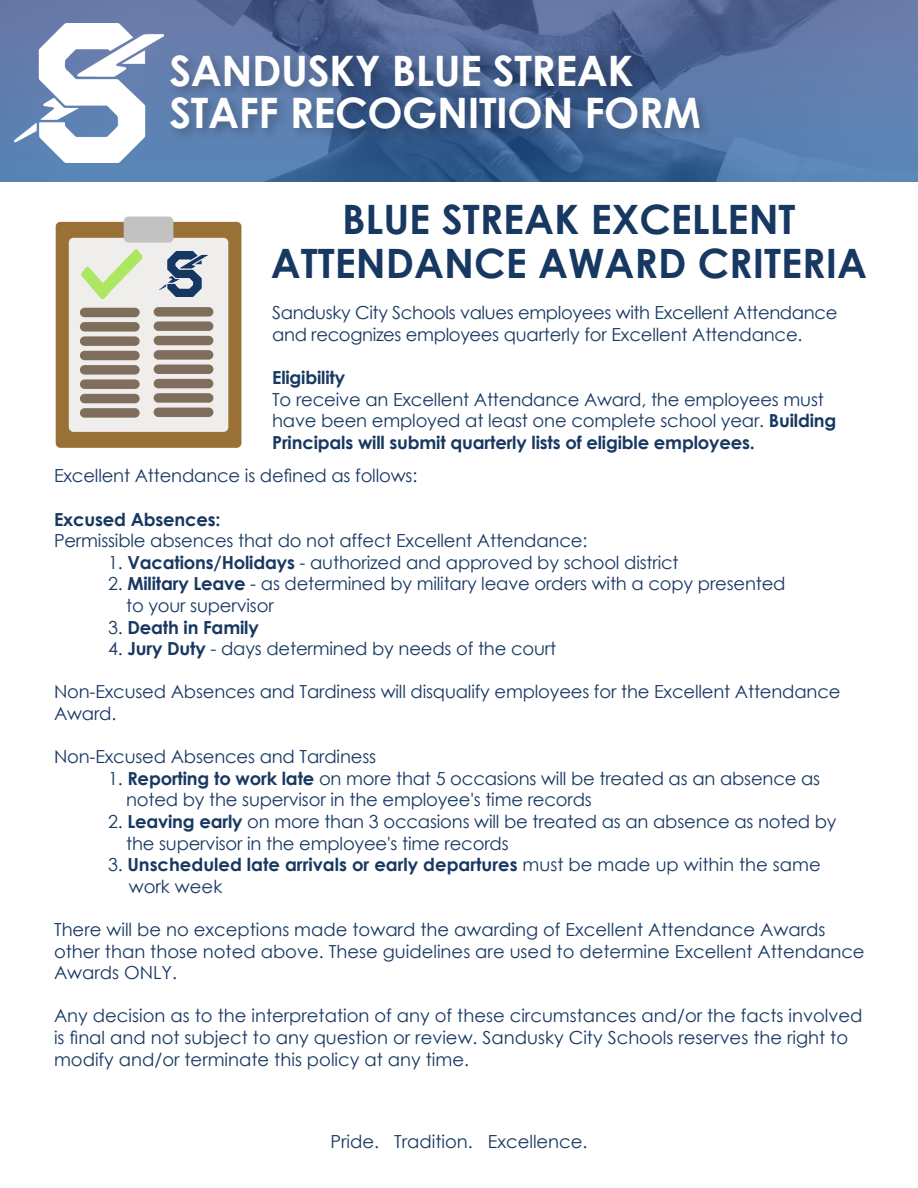
<style>
.page{position:relative;width:918px;height:1188px;background:#fff}
.page>*{position:absolute;margin:0;border:0;box-sizing:border-box;transform-origin:0 0}
.t1{font:700 42px "Century Gothic";letter-spacing:-.01em;color:#fff}
.t2{font:700 40.5px "Century Gothic";color:#173861}
.t3{font:18px/21.6px "Century Gothic";letter-spacing:-.01em;color:#173861}
.t4{font:700 18px "Century Gothic";color:#173861}
.s1{font-weight:700}
.s2{font-weight:400}
</style>
<div class="page">
<svg style="left:0;top:0;width:918px;height:181px;background:#5371a1"></svg>
<div style="left:168px;top:53px;width:544px;height:88px;background:#231f20;opacity:.28"></div>
<img style="left:15px;top:24px;width:149px;height:139px">
<div style="left:56px;top:222px;width:185px;height:226px;background:#997036;border-radius:5px"></div>
<div style="left:69px;top:238px;width:159px;height:194px;background:#f0eded;border-radius:5px"></div>
<div style="left:124px;top:217px;width:49px;height:26px;background:#c2c2c2;border-radius:5px"></div>
<svg style="left:81px;top:249px;width:62px;height:50px"></svg>
<div style="left:80px;top:308px;width:60px;height:9px;background:#806e5c;border-radius:5px"></div>
<div style="left:80px;top:322px;width:60px;height:10px;background:#806e5c;border-radius:5px"></div>
<div style="left:80px;top:336px;width:60px;height:10px;background:#806e5c;border-radius:5px"></div>
<div style="left:80px;top:351px;width:60px;height:9px;background:#806e5c;border-radius:5px"></div>
<div style="left:80px;top:365px;width:60px;height:10px;background:#806e5c;border-radius:5px"></div>
<div style="left:80px;top:379px;width:60px;height:10px;background:#806e5c;border-radius:5px"></div>
<div style="left:80px;top:394px;width:60px;height:9px;background:#806e5c;border-radius:5px"></div>
<div style="left:80px;top:408px;width:60px;height:10px;background:#806e5c;border-radius:5px"></div>
<div style="left:154px;top:307px;width:59px;height:10px;background:#806e5c;border-radius:5px"></div>
<div style="left:154px;top:321px;width:59px;height:10px;background:#806e5c;border-radius:5px"></div>
<div style="left:154px;top:336px;width:59px;height:9px;background:#806e5c;border-radius:5px"></div>
<div style="left:154px;top:350px;width:59px;height:10px;background:#806e5c;border-radius:5px"></div>
<div style="left:154px;top:365px;width:59px;height:9px;background:#806e5c;border-radius:5px"></div>
<div style="left:154px;top:379px;width:59px;height:9px;background:#806e5c;border-radius:5px"></div>
<div style="left:154px;top:393px;width:59px;height:10px;background:#806e5c;border-radius:5px"></div>
<div style="left:154px;top:408px;width:59px;height:9px;background:#806e5c;border-radius:5px"></div>
<img style="left:159px;top:251px;width:49px;height:46px">
<p class="t1" style="left:170px;top:39px;width:466px">SANDUSKY BLUE STREAK</p>
<p class="t1" style="left:170px;top:81px;width:533px">STAFF RECOGNITION FORM</p>
<p class="t2" style="left:342px;top:189px;width:455px">BLUE STREAK EXCELLENT</p>
<p class="t2" style="left:271px;top:232px;width:598px">ATTENDANCE AWARD CRITERIA</p>
<p class="t3" style="left:272px;top:302px;width:567px">Sandusky City Schools values employees with Excellent Attendance and recognizes employees quarterly for Excellent Attendance.</p>
<p class="t4" style="left:272px;top:364px;width:75px">Eligibility</p>
<p class="t3" style="left:272px;top:388px;width:566px">To receive an Excellent Attendance Award, the employees must have been employed at least one complete school year. <span class="s1">Building<br>Principals will submit quarterly lists of eligible employees.</span></p>
<p class="t3" style="left:54px;top:465px;width:365px">Excellent Attendance is defined as follows:</p>
<p class="t4" style="left:54px;top:505px;width:168px">Excused Absences:</p>
<p class="t3" style="left:54px;top:530px;width:535px">Permissible absences that do not affect Excellent Attendance:</p>
<p class="t3" style="left:108px;top:551px;width:572px">1. <span class="s1">Vacations/Holidays</span> - authorized and approved by school district</p>
<p class="t3" style="left:108px;top:573px;width:679px">2. <span class="s1">Military Leave</span> - as determined by military leave orders with a copy presented</p>
<p class="t3" style="left:126px;top:594px;width:149px">to your supervisor</p>
<p class="t4" style="left:108px;top:613px;width:152px"><span class="s2">3.</span> Death in Family</p>
<p class="t3" style="left:108px;top:638px;width:450px">4. <span class="s1">Jury Duty</span> - days determined by needs of the court</p>
<p class="t3" style="left:54px;top:681px;width:788px">Non-Excused Absences and Tardiness will disqualify employees for the Excellent Attendance<br>Award.</p>
<p class="t3" style="left:54px;top:746px;width:324px">Non-Excused Absences and Tardiness</p>
<p class="t3" style="left:108px;top:767px;width:714px">1. <span class="s1">Reporting to work late</span> on more that 5 occasions will be treated as an absence as</p>
<p class="t3" style="left:126px;top:789px;width:467px">noted by the supervisor in the employee's time records</p>
<p class="t3" style="left:108px;top:810px;width:730px">2. <span class="s1">Leaving early</span> on more than 3 occasions will be treated as an absence as noted by</p>
<p class="t3" style="left:126px;top:832px;width:384px">the supervisor in the employee's time records</p>
<p class="t4" style="left:108px;top:851px;width:714px"><span class="s2">3.</span> Unscheduled late arrivals or early departures <span class="s2">must be made up within the same</span></p>
<p class="t3" style="left:129px;top:875px;width:95px">work week</p>
<p class="t3" style="left:54px;top:918px;width:812px">There will be no exceptions made toward the awarding of Excellent Attendance Awards other than those noted above. These guidelines are used to determine Excellent Attendance<br>Awards ONLY.</p>
<p class="t3" style="left:54px;top:1005px;width:810px">Any decision as to the interpretation of any of these circumstances and/or the facts involved is final and not subject to any question or review. Sandusky City Schools reserves the right to modify and/or terminate this policy at any time.</p>
<p class="t3" style="left:330px;top:1130px;width:259px">Pride. Tradition. Excellence.</p>
</div>
